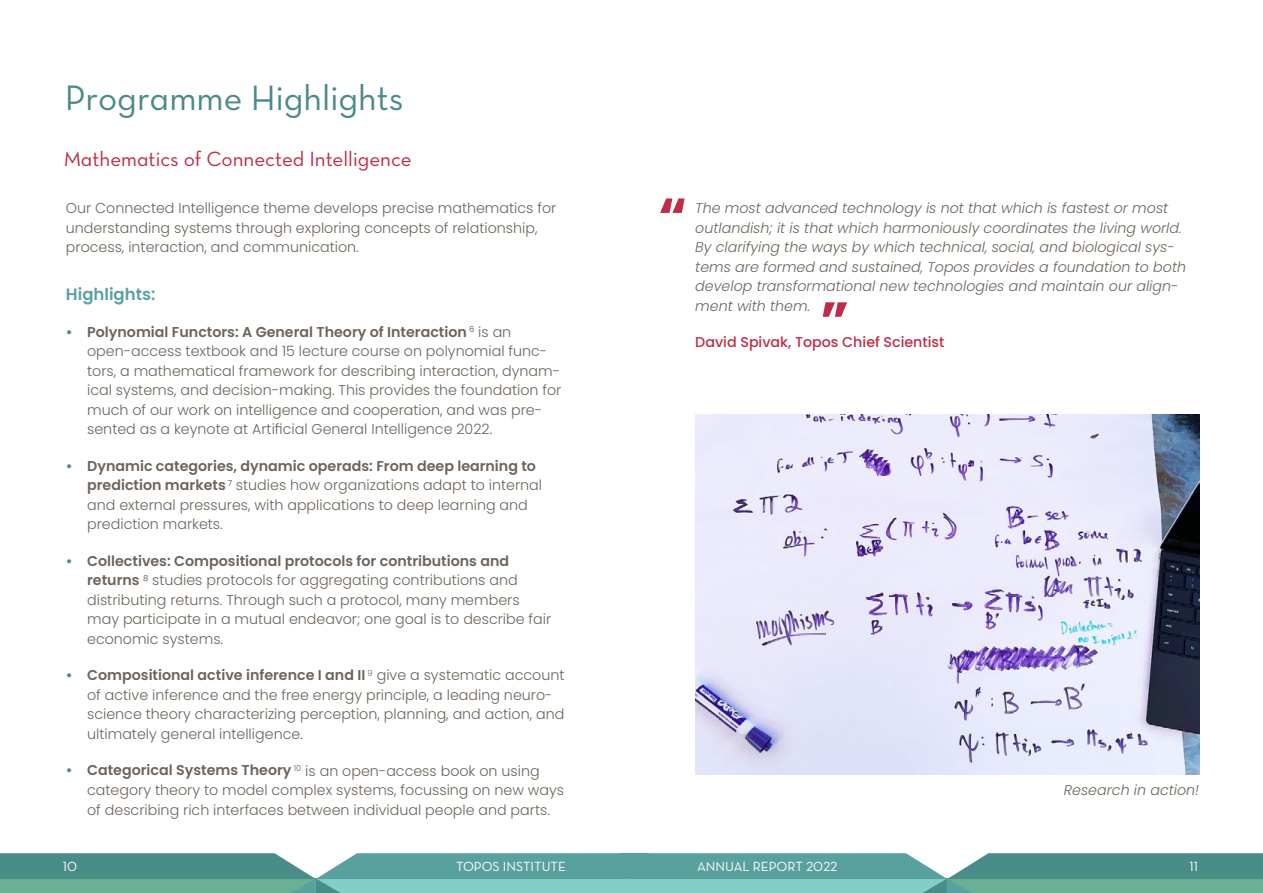
<style>
.page{position:relative;width:1263px;height:893px;background:#fff}
.page>*{position:absolute;margin:0;border:0;box-sizing:border-box;transform-origin:0 0}
.t1{font:700 54px "Poppins";color:#bd2d48}
.t2{font:36px "Neutra Text Book Alt";color:#4b8a89}
.t3{font:21px "Neutra Text Book Alt";color:#bd2d48}
.t4{font:600 16.5px "Poppins";color:#59a19f}
.t5{font:300 14.25px/19.5px "Poppins";color:#6d645b}
.t6{font:italic 300 14.25px/19.5px "Poppins";color:#6d645b}
.t7{font:500 14.25px "Poppins";color:#bd2d48}
.t8{font:13.5px "Neutra Text Book Alt";color:#fff}
.s1{font-weight:600;color:#4b8a89}
.s2{font-weight:600}
</style>
<div class="page">
<svg style="left:0;top:853px;width:1263px;height:40px;background:#66a9a1"></svg>
<img style="left:695px;top:415px;width:504px;height:359px">
<h2 class="t2" style="left:65px;top:76px;width:340px">Programme Highlights</h2>
<h3 class="t3" style="left:64px;top:146px;width:349px">Mathematics of Connected Intelligence</h3>
<p class="t5" style="left:66px;top:199px;width:492px">Our Connected Intelligence theme develops precise mathematics for understanding systems through exploring concepts of relationship, process, interaction, and communication.</p>
<p class="t4" style="left:66px;top:285px;width:91px">Highlights:</p>
<p class="t5" style="left:87px;top:322px;width:476px;text-indent:-21px"><span class="s1">•</span> <span class="s2">Polynomial Functors: A General Theory of Interaction</span> <sup>6</sup> is an open-access textbook and 15 lecture course on polynomial func&shy;tors, a mathematical framework for describing interaction, dynam&shy;ical systems, and decision-making. This provides the foundation for much of our work on intelligence and cooperation, and was pre&shy;sented as a keynote at Artificial General Intelligence 2022.</p>
<p class="t5" style="left:87px;top:456px;width:456px;text-indent:-21px"><span class="s1">•</span> <span class="s2">Dynamic categories, dynamic operads: From deep learning to prediction markets</span> <sup>7</sup> studies how organizations adapt to internal and external pressures, with applications to deep learning and prediction markets.</p>
<p class="t5" style="left:87px;top:551px;width:466px;text-indent:-21px"><span class="s1">•</span> <span class="s2">Collectives: Compositional protocols for contributions and returns</span> <sup>8</sup> studies protocols for aggregating contributions and distributing returns. Through such a protocol, many members may participate in a mutual endeavor; one goal is to describe fair economic systems.</p>
<p class="t5" style="left:87px;top:666px;width:479px;text-indent:-21px"><span class="s1">•</span> <span class="s2">Compositional active inference I and II</span> <sup>9</sup> give a systematic account of active inference and the free energy principle, a leading neuro&shy;science theory characterizing perception, planning, and action, and ultimately general intelligence.</p>
<p class="t5" style="left:87px;top:761px;width:479px;text-indent:-21px"><span class="s1">•</span> <span class="s2">Categorical Systems Theory</span> <sup>10</sup> is an open-access book on using category theory to model complex systems, focussing on new ways of describing rich interfaces between individual people and parts.</p>
<h1 class="t1" style="left:658px;top:186px;width:31px">“</h1>
<p class="t6" style="left:695px;top:199px;width:492px">The most advanced technology is not that which is fastest or most outlandish; it is that which harmoniously coordinates the living world.<br>By clarifying the ways by which technical, social, and biological sys&shy;tems are formed and sustained, Topos provides a foundation to both develop transformational new technologies and maintain our align&shy;ment with them.</p>
<p class="t7" style="left:695px;top:334px;width:251px">David Spivak, Topos Chief Scientist</p>
<h1 class="t1" style="left:820px;top:290px;width:31px">”</h1>
<p class="t6" style="left:1064px;top:781px;width:137px">Research in action!</p>
<p class="t8" style="left:63px;top:858px;width:16px">10</p>
<p class="t8" style="left:456px;top:858px;width:111px">TOPOS INSTITUTE</p>
<p class="t8" style="left:697px;top:858px;width:142px">ANNUAL REPORT 2022</p>
<p class="t8" style="left:1189px;top:858px;width:10px">11</p>
</div>
